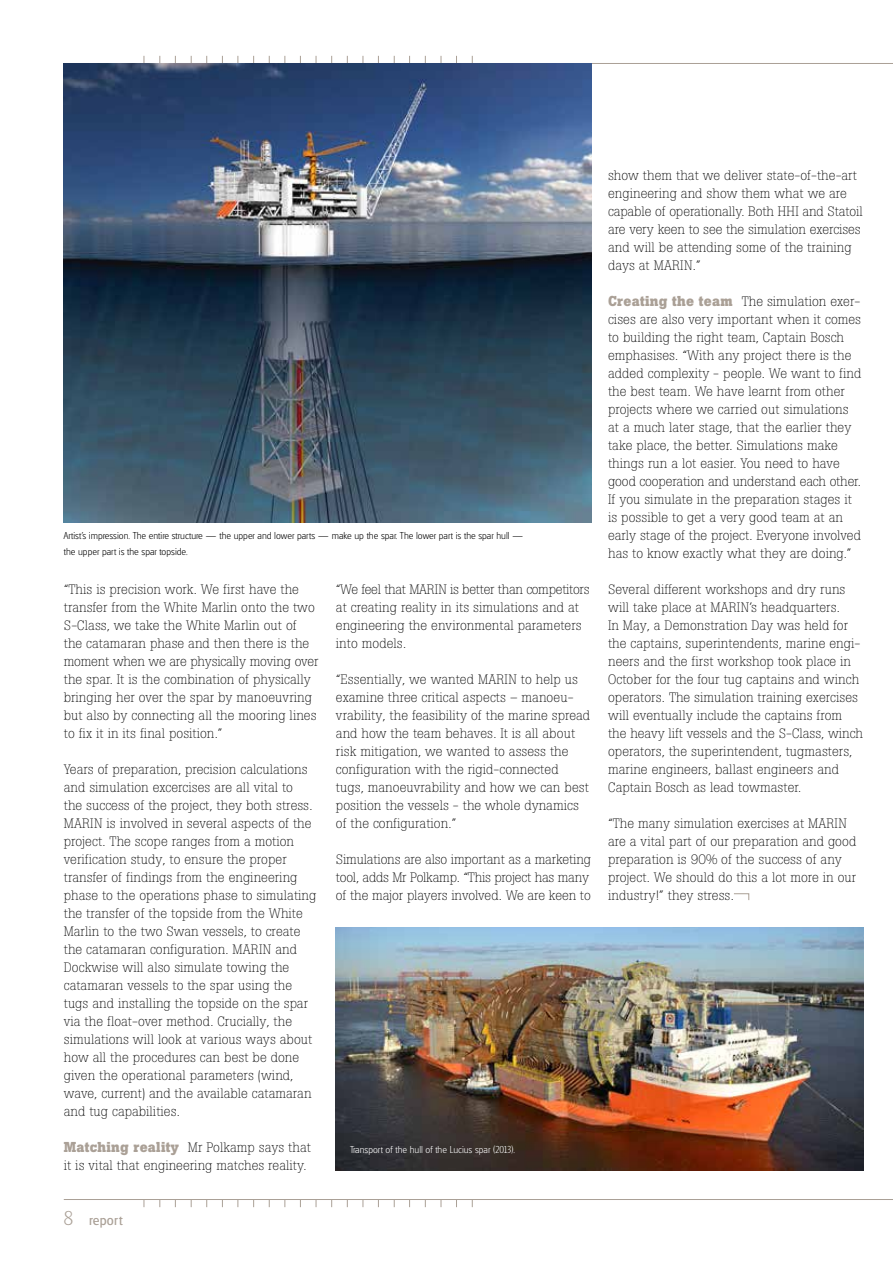
<style>
.page{position:relative;width:893px;height:1263px;background:#fff}
.page>*{position:absolute;margin:0;border:0;box-sizing:border-box;transform-origin:0 0}
.t1{font:15px "Glasgow";letter-spacing:.01em;color:#aaa096}
.t2{font:300 13.5px/18px "Boton BQ";color:#000}
.t3{font:300 10.5px/15.8px "Glasgow";color:#000}
.t4{font:300 10.5px "Glasgow";color:#fff}
.s1{font-weight:700;font-size:14.25px;color:#aaa096}
.s2{font-weight:300;font-size:21px}
</style>
<div class="page">
<hr style="left:64px;top:63px;width:829px;height:1px;background:#aaa096">
<hr style="left:64px;top:1199px;width:829px;height:1px;background:#aaa096">
<img style="left:64px;top:64px;width:527px;height:458px">
<img style="left:336px;top:927px;width:527px;height:243px">
<svg style="left:734px;top:893px;width:15px;height:7px"></svg>
<p class="t3" style="left:64px;top:528px;width:461px">Artist’s impression. The entire structure — the upper and lower parts — make up the spar. The lower part is the spar hull — the upper part is the spar topside.</p>
<p class="t2" style="left:64px;top:580px;width:256px">“This is precision work. We first have the transfer from the White Marlin onto the two S-Class, we take the White Marlin out of the catamaran phase and then there is the moment when we are physically moving over the spar. It is the combination of physically bringing her over the spar by manoeuvring but also by connecting all the mooring lines to fix it in its final position.”</p>
<p class="t2" style="left:64px;top:760px;width:254px">Years of preparation, precision calculations and simulation excercises are all vital to<br>the success of the project, they both stress.<br>MARIN is involved in several aspects of the project. The scope ranges from a motion verification study, to ensure the proper transfer of findings from the engineering phase to the operations phase to simulating the transfer of the topside from the White Marlin to the two Swan vessels, to create the catamaran configuration. MARIN and Dockwise will also simulate towing the catamaran vessels to the spar using the tugs and installing the topside on the spar via the float-over method. Crucially, the simulations will look at various ways about how all the procedures can best be done given the operational parameters (wind, wave, current) and the available catamaran and tug capabilities.</p>
<p class="t2" style="left:64px;top:1138px;width:249px"><span class="s1">Matching reality</span> Mr Polkamp says that it is vital that engineering matches reality.</p>
<p class="t1" style="left:64px;top:1212px;width:61px"><span class="s2">8</span> report</p>
<p class="t2" style="left:336px;top:580px;width:255px">“We feel that MARIN is better than competitors at creating reality in its simulations and at engineering the environmental parameters into models.</p>
<p class="t2" style="left:336px;top:670px;width:256px">“Essentially, we wanted MARIN to help us examine three critical aspects – manoeu&shy;vrability, the feasibility of the marine spread and how the team behaves. It is all about risk mitigation, we wanted to assess the configuration with the rigid-connected<br>tugs, manoeuvrability and how we can best position the vessels - the whole dynamics of the configuration.”</p>
<p class="t2" style="left:336px;top:850px;width:257px">Simulations are also important as a marketing tool, adds Mr Polkamp. “This project has many of the major players involved. We are keen to</p>
<p class="t4" style="left:350px;top:1143px;width:167px">Transport of the hull of the Lucius spar (2013).</p>
<p class="t2" style="left:608px;top:166px;width:256px">show them that we deliver state-of-the-art engineering and show them what we are capable of operationally. Both HHI and Statoil are very keen to see the simulation exercises and will be attending some of the training days at MARIN.”</p>
<p class="t2" style="left:608px;top:292px;width:255px"><span class="s1">Creating the team</span> The simulation exer&shy;cises are also very important when it comes to building the right team, Captain Bosch emphasises. “With any project there is the added complexity - people. We want to find the best team. We have learnt from other projects where we carried out simulations at a much later stage, that the earlier they take place, the better. Simulations make things run a lot easier. You need to have good cooperation and understand each other.<br>If you simulate in the preparation stages it is possible to get a very good team at an early stage of the project. Everyone involved has to know exactly what they are doing.”</p>
<p class="t2" style="left:608px;top:580px;width:257px">Several different workshops and dry runs will take place at MARIN’s headquarters.<br>In May, a Demonstration Day was held for the captains, superintendents, marine engi&shy;neers and the first workshop took place in October for the four tug captains and winch operators. The simulation training exercises will eventually include the captains from the heavy lift vessels and the S-Class, winch operators, the superintendent, tugmasters, marine engineers, ballast engineers and Captain Bosch as lead towmaster.</p>
<p class="t2" style="left:608px;top:814px;width:250px">“The many simulation exercises at MARIN are a vital part of our preparation and good preparation is 90% of the success of any project. We should do this a lot more in our industry!” they stress.</p>
</div>
